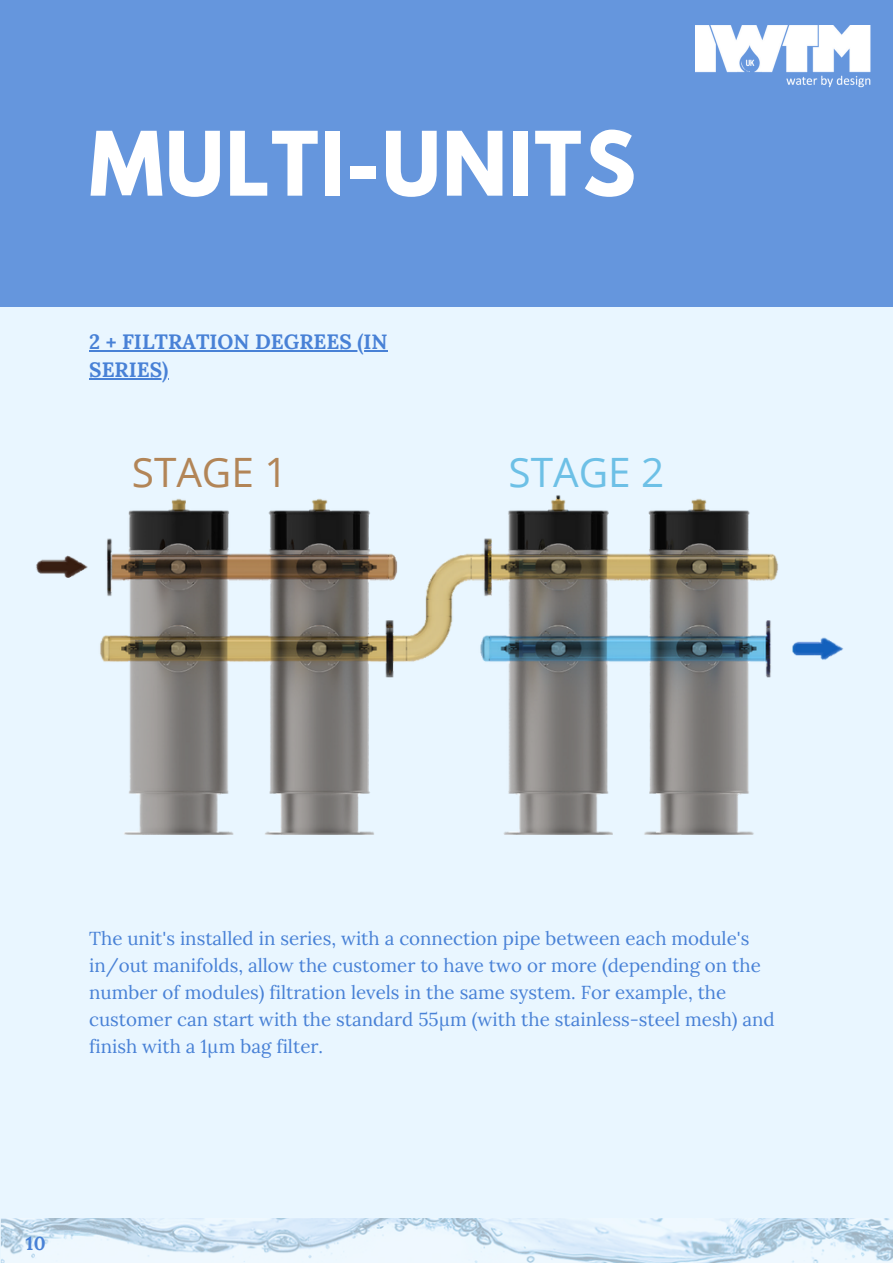
<style>
.page{position:relative;width:893px;height:1264px;background:#fff}
.page>*{position:absolute;margin:0;border:0;box-sizing:border-box;transform-origin:0 0}
.t1{font:700 78.6px "League Spartan";letter-spacing:.02em;color:#fff}
.t2{font:40.5px "Open Sans";color:#b28557}
.t3{font:40.5px "Open Sans";color:#6dc0e6}
.t4{font:700 20.7px/28px "Lora";color:#4881d6}
.t5{font:18.75px/27px "Lora";color:#4881d6}
.t6{font:700 18.75px "Lora";color:#4881d6}
</style>
<div class="page">
<div style="left:0;top:0;width:892px;height:1262px;background:#e9f6ff"></div>
<div style="left:0;top:0;width:892px;height:307px;background:#6596dd"></div>
<img style="left:1px;top:1218px;width:891px;height:44px">
<hr style="left:89px;top:350px;width:298px;height:1px;background:#4881d6">
<hr style="left:89px;top:378px;width:79px;height:1px;background:#4881d6">
<img style="left:36px;top:495px;width:807px;height:340px">
<img style="left:695px;top:25px;width:176px;height:63px">
<h1 class="t1" style="left:89px;top:125px;width:548px">MULTI-UNITS</h1>
<p class="t4" style="left:89px;top:328px;width:300px">2 + FILTRATION DEGREES (IN<br>SERIES)</p>
<h2 class="t2" style="left:132px;top:443px;width:157px">STAGE 1</h2>
<h2 class="t3" style="left:508px;top:443px;width:157px">STAGE 2</h2>
<p class="t5" style="left:89px;top:924px;width:687px">The unit's installed in series, with a connection pipe between each module's in/out manifolds, allow the customer to have two or more (depending on the number of modules) filtration levels in the same system. For example, the customer can start with the standard 55µm (with the stainless-steel mesh) and finish with a 1µm bag filter.</p>
<p class="t6" style="left:26px;top:1231px;width:21px">10</p>
</div>
